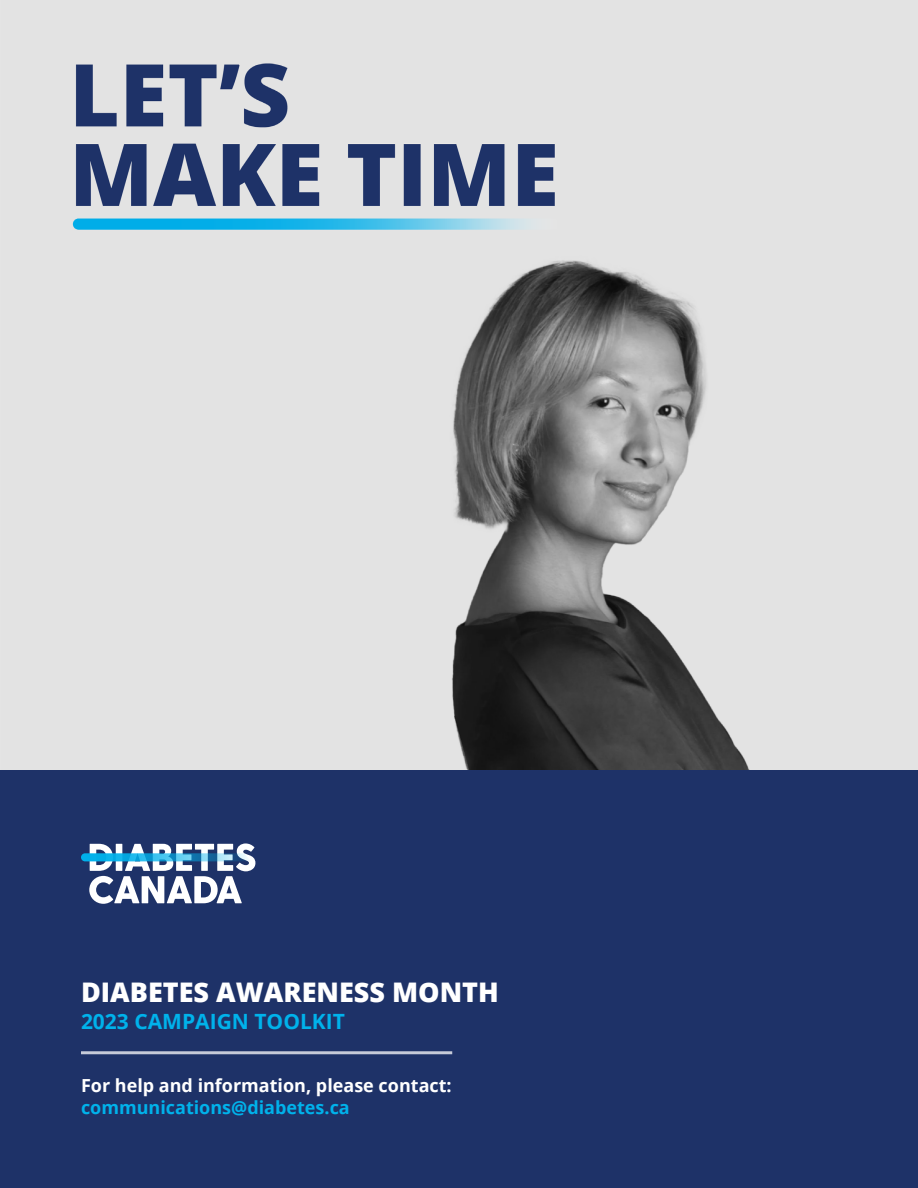
<style>
.page{position:relative;width:918px;height:1188px;background:#fff}
.page>*{position:absolute;margin:0;border:0;box-sizing:border-box;transform-origin:0 0}
.t1{font:800 27px "Open Sans";color:#fff}
.t2{font:700 21px "Open Sans";color:#00b2eb}
.t3{font:700 18px "Open Sans";color:#fff}
.t4{font:700 18px "Open Sans";color:#00b2eb}
</style>
<div class="page">
<div style="left:0;top:770px;width:918px;height:418px;background:#1e3268"></div>
<svg style="left:81px;top:843px;width:174px;height:61px"></svg>
<hr style="left:81px;top:1051px;width:371px;height:3px;background:#fff">
<img style="left:0;top:0;width:918px;height:770px">
<h1 class="t1" style="left:81px;top:971px;width:419px">DIABETES AWARENESS MONTH</h1>
<p class="t2" style="left:81px;top:1007px;width:265px">2023 CAMPAIGN TOOLKIT</p>
<p class="t3" style="left:81px;top:1073px;width:372px">For help and information, please contact:</p>
<p class="t4" style="left:81px;top:1095px;width:270px">communications@diabetes.ca</p>
</div>
